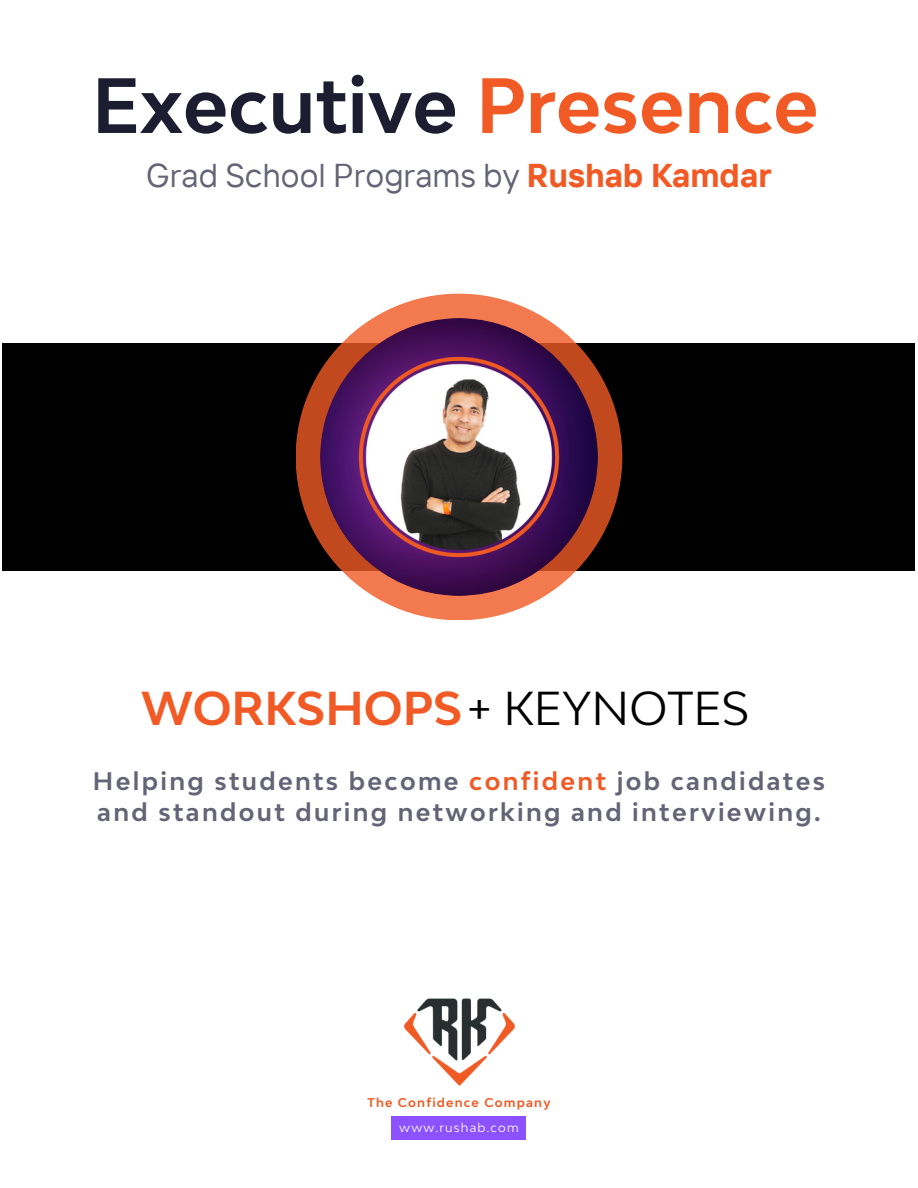
<style>
.page{position:relative;width:918px;height:1188px;background:#fff}
.page>*{position:absolute;margin:0;border:0;box-sizing:border-box;transform-origin:0 0}
.t1{font:700 73.95px "Bw Modelica";color:#1d1d32}
.t2{font:700 45px "Bw Modelica";color:#f15a24}
.t3{font:33px "TT Interphases";color:#646476}
.t4{font:700 24px/30.3px "Bw Modelica";letter-spacing:.1em;color:#646476}
.t5{font:700 12px "Bw Modelica";letter-spacing:.1em;color:#f15a24}
.t6{font:12px "Bw Modelica";letter-spacing:.1em;color:#fff}
.s1{color:#f15a24}
.s2{font-weight:700;color:#f15a24}
.s3{font-weight:400;color:#000}
</style>
<div class="page">
<div style="left:3px;top:343px;width:912px;height:228px;background:#000"></div>
<svg style="left:296px;top:294px;width:326px;height:326px;background:#d85e33"></svg>
<img style="left:320px;top:318px;width:278px;height:278px;border-radius:50%">
<div style="left:392px;top:1116px;width:134px;height:24px;background:#8c52ff"></div>
<img style="left:403px;top:998px;width:113px;height:88px">
<p class="t1" style="left:92px;top:60px;width:728px">Executive <span class="s1">Presence</span></p>
<h2 class="t3" style="left:146px;top:154px;width:627px">Grad School Programs by <span class="s2">Rushab Kamdar</span></h2>
<p class="t2" style="left:142px;top:681px;width:609px">WORKSHOPS<span class="s3">+ KEYNOTES</span></p>
<h2 class="t4" style="left:93px;top:766px;width:734px">Helping students become <span class="s1">confident</span> job candidates and standout during networking and interviewing.</h2>
<p class="t5" style="left:367px;top:1095px;width:185px">The Confidence Company</p>
<h3 class="t6" style="left:399px;top:1120px;width:121px">www.rushab.com</h3>
</div>
